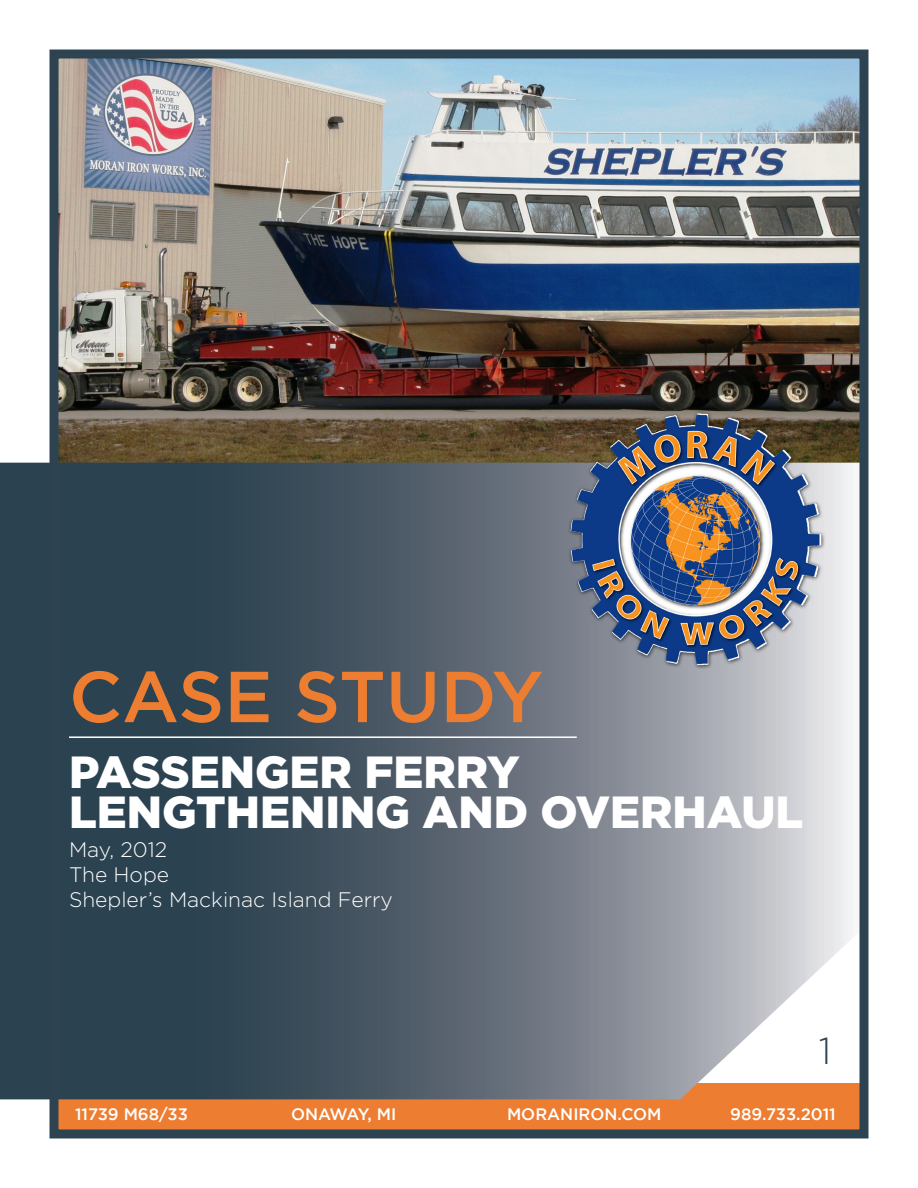
<style>
.page{position:relative;width:918px;height:1188px;background:#fff}
.page>*{position:absolute;margin:0;border:0;box-sizing:border-box;transform-origin:0 0}
.t1{font:500 72px "Gotham";color:#ed7d31}
.t2{font:900 45px/40.5px "Gotham";color:#fff}
.t3{font:300 37.5px "Gotham";color:#2d4351}
.t4{font:300 21px "Gotham";color:#fff}
.t5{font:500 16.5px "Gotham";color:#fff}
.t6{font:500 16.5px "Gotham";letter-spacing:-.045em;color:#fff}
</style>
<div class="page">
<img style="left:60px;top:60px;width:798px;height:403px">
<div style="left:54px;top:1084px;width:810px;height:48px;background:#ed7d31"></div>
<svg style="left:0;top:463px;width:858px;height:636px;background:#606c78"></svg>
<img style="left:567px;top:411px;width:259px;height:259px">
<div style="left:50px;top:50px;width:818px;height:1088px;border:9px solid #2d4351"></div>
<hr style="left:69px;top:736px;width:508px;height:2px;background:#fff">
<p class="t1" style="left:69px;top:656px;width:476px">CASE STUDY</p>
<p class="t2" style="left:69px;top:751px;width:736px">PASSENGER FERRY<br>LENGTHENING AND OVERHAUL</p>
<p class="t4" style="left:69px;top:838px;width:100px">May, 2012</p>
<p class="t4" style="left:69px;top:863px;width:102px">The Hope</p>
<p class="t4" style="left:69px;top:889px;width:325px">Shepler’s Mackinac Island Ferry</p>
<p class="t3" style="left:819px;top:1031px;width:14px">1</p>
<p class="t5" style="left:75px;top:1105px;width:115px">11739 M68/33</p>
<p class="t6" style="left:291px;top:1105px;width:107px">ONAWAY, MI</p>
<p class="t5" style="left:507px;top:1105px;width:156px">MORANIRON.COM</p>
<p class="t5" style="left:730px;top:1105px;width:107px">989.733.2011</p>
</div>
